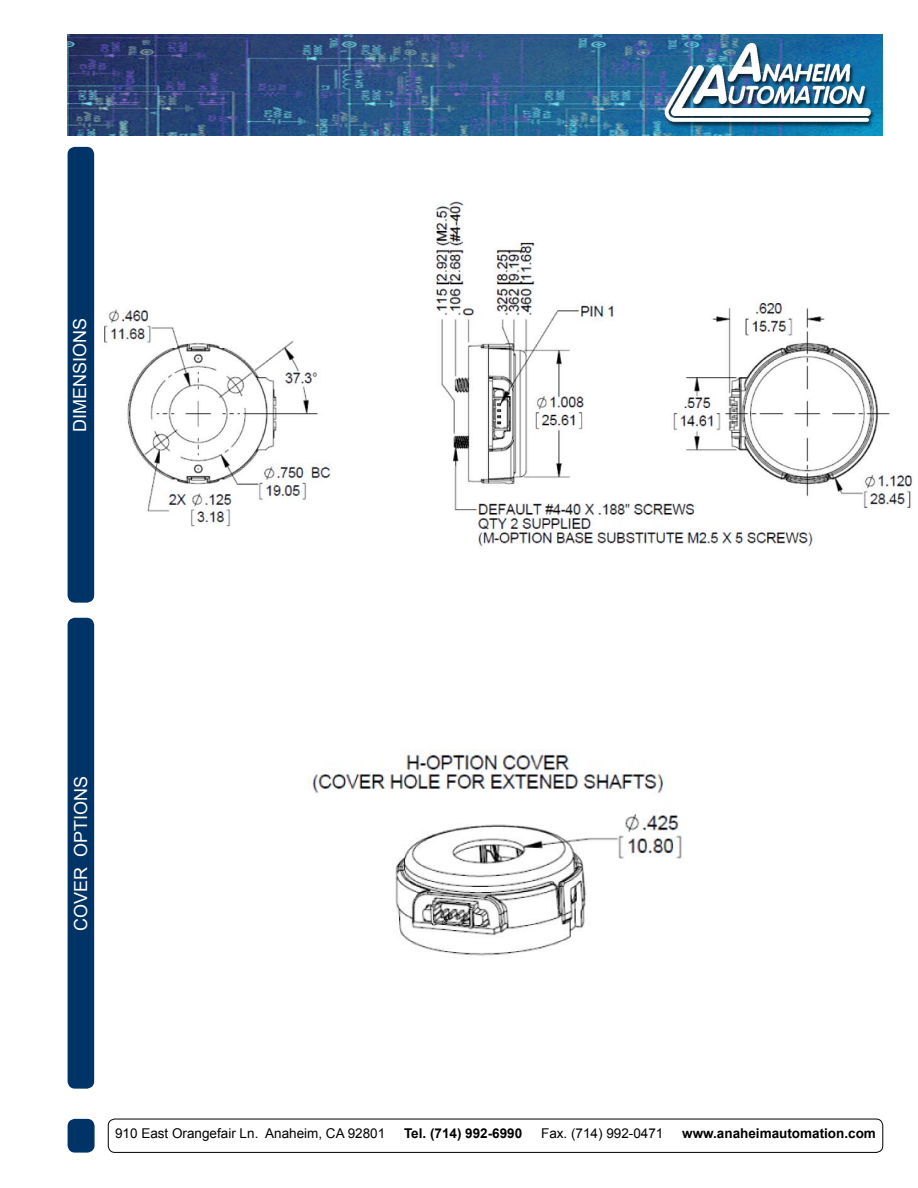
<style>
.page{position:relative;width:918px;height:1188px;background:#fff}
.page>*{position:absolute;margin:0;border:0;box-sizing:border-box;transform-origin:0 0}
.t1{font:18px "Arial";color:#fff}
.t2{font:13.5px "Arial";color:#000}
.t3{font:700 13.5px "Arial";color:#000}
</style>
<div class="page">
<img style="left:68px;top:35px;width:815px;height:101px">
<div style="left:68px;top:619px;width:25px;height:469px;background:#036;border-radius:7px"></div>
<div style="left:68px;top:618px;width:26px;height:471px;border:2px solid #036;border-radius:7px"></div>
<div style="left:68px;top:148px;width:25px;height:454px;background:#036;border-radius:7px"></div>
<div style="left:68px;top:147px;width:26px;height:456px;border:2px solid #036;border-radius:7px"></div>
<div style="left:68px;top:1120px;width:26px;height:32px;background:#036;border-radius:7px"></div>
<div style="left:68px;top:1119px;width:27px;height:34px;border:2px solid #036;border-radius:7px"></div>
<div style="left:108px;top:1119px;width:775px;height:34px;border:1px solid #000;border-radius:7px"></div>
<img style="left:312px;top:749px;width:371px;height:207px">
<img style="left:104px;top:201px;width:809px;height:348px">
<h1 class="t1" style="left:68px;top:432px;width:116px;rotate:-90deg">DIMENSIONS</h1>
<h1 class="t1" style="left:69px;top:931px;width:157px;rotate:-90deg">COVER OPTIONS</h1>
<p class="t2" style="left:115px;top:1125px;width:272px">910 East Orangefair Ln. Anaheim, CA 92801</p>
<p class="t3" style="left:404px;top:1125px;width:120px">Tel. (714) 992-6990</p>
<p class="t2" style="left:541px;top:1125px;width:124px">Fax. (714) 992-0471</p>
<p class="t3" style="left:682px;top:1125px;width:195px">www.anaheimautomation.com</p>
</div>
